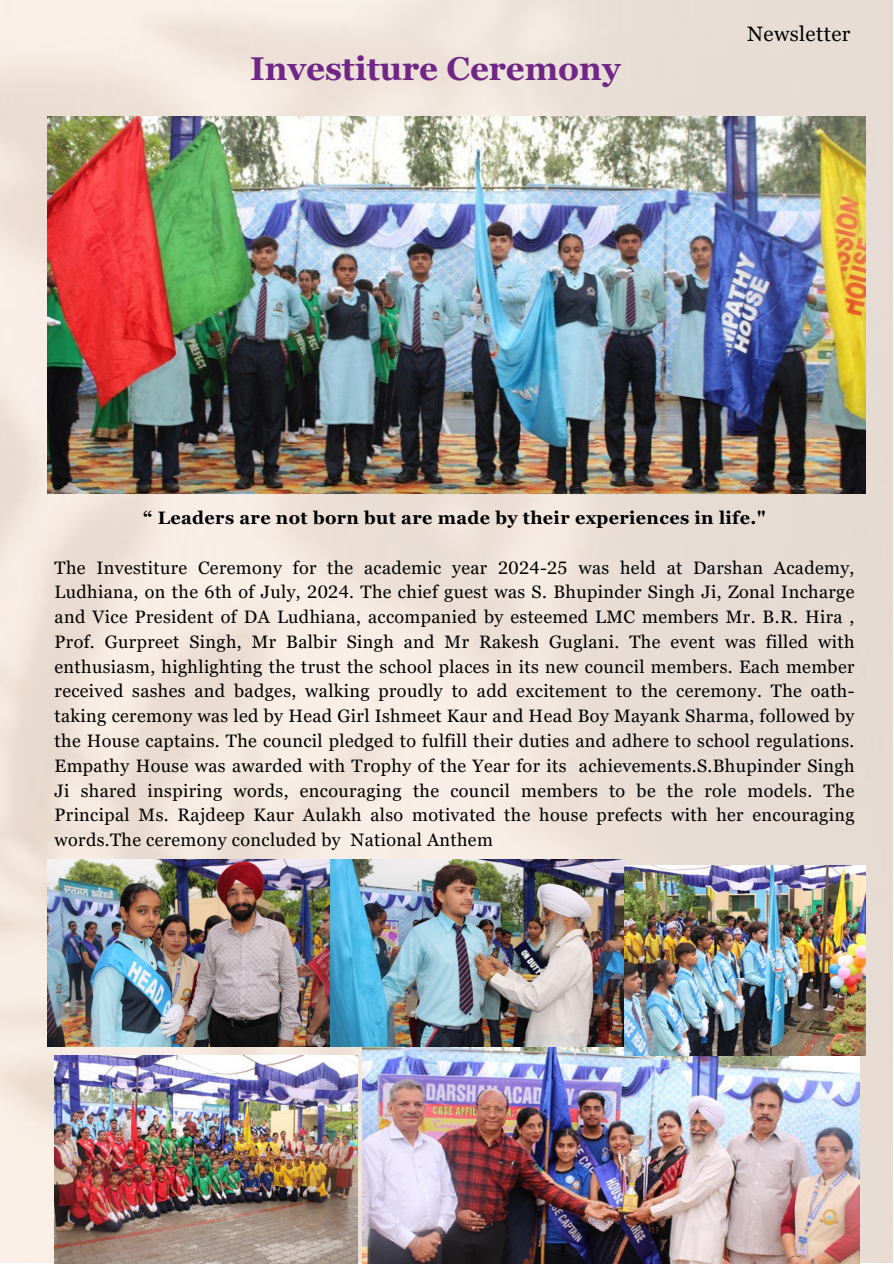
<style>
.page{position:relative;width:894px;height:1264px;background:#fff}
.page>*{position:absolute;margin:0;border:0;box-sizing:border-box;transform-origin:0 0}
.t1{font:700 33px "Georgia Pro";color:#702686}
.t2{font:20.85px "Georgia Pro";letter-spacing:.02em;color:#000}
.t3{font:18px/24.8px "Georgia Pro";letter-spacing:.02em;color:#000;text-align:justify}
.t4{font:700 18px "Georgia Pro";letter-spacing:.02em;color:#000}
</style>
<div class="page">
<img style="left:0;top:0;width:892px;height:1262px">
<img style="left:48px;top:117px;width:816px;height:377px">
<img style="left:48px;top:859px;width:576px;height:187px">
<img style="left:363px;top:1047px;width:496px;height:216px">
<img style="left:54px;top:1055px;width:303px;height:208px">
<img style="left:624px;top:865px;width:241px;height:190px">
<p class="t1" style="left:250px;top:50px;width:372px">Investiture Ceremony</p>
<p class="t2" style="left:746px;top:22px;width:105px">Newsletter</p>
<p class="t4" style="left:143px;top:507px;width:624px">“ Leaders are not born but are made by their experiences in life."</p>
<p class="t3" style="left:55px;top:555px;width:801px">The Investiture Ceremony for the academic year 2024-25 was held at Darshan Academy, Ludhiana, on the 6th of July, 2024. The chief guest was S. Bhupinder Singh Ji, Zonal Incharge and Vice President of DA Ludhiana, accompanied by esteemed LMC members Mr. B.R. Hira , Prof. Gurpreet Singh, Mr Balbir Singh and Mr Rakesh Guglani. The event was filled with enthusiasm, highlighting the trust the school places in its new council members. Each member received sashes and badges, walking proudly to add excitement to the ceremony. The oath&shy;taking ceremony was led by Head Girl Ishmeet Kaur and Head Boy Mayank Sharma, followed by the House captains. The council pledged to fulfill their duties and adhere to school regulations.<br>Empathy House was awarded with Trophy of the Year for its achievements.S.Bhupinder Singh Ji shared inspiring words, encouraging the council members to be the role models. The Principal Ms. Rajdeep Kaur Aulakh also motivated the house prefects with her encouraging words.The ceremony concluded by National Anthem</p>
</div>
